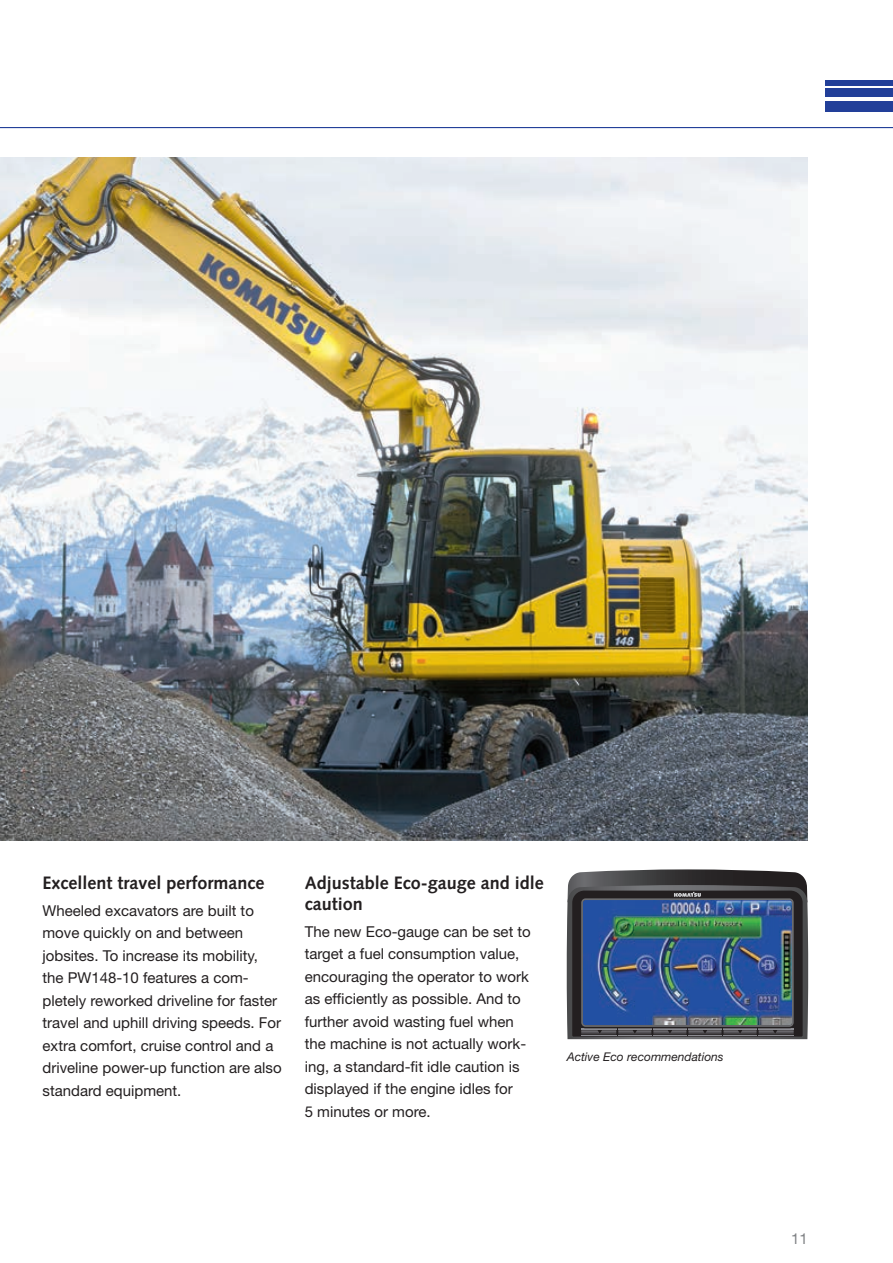
<style>
.page{position:relative;width:893px;height:1263px;background:#fff}
.page>*{position:absolute;margin:0;border:0;box-sizing:border-box;transform-origin:0 0}
.t1{font:700 18px/21px "Syntax LTCE";color:#231f20}
.t2{font:15px/22.5px "Helvetica Neue LT Pro";color:#231f20}
.t3{font:15px "Helvetica Neue LT Pro";color:#808285}
.t4{font:italic 12px "Helvetica Neue LT Pro";color:#231f20}
</style>
<div class="page">
<img style="left:0;top:157px;width:808px;height:684px">
<hr style="left:0;top:127px;width:893px;height:1px;background:#223f99">
<div style="left:825px;top:101px;width:68px;height:10px;background:#223f99"></div>
<div style="left:825px;top:89px;width:68px;height:8px;background:#223f99"></div>
<div style="left:825px;top:80px;width:68px;height:5px;background:#223f99"></div>
<img style="left:566px;top:869px;width:242px;height:170px">
<p class="t1" style="left:43px;top:872px;width:223px">Excellent travel performance</p>
<p class="t2" style="left:43px;top:898px;width:241px">Wheeled excavators are built to move quickly on and between jobsites. To increase its mobility, the PW148-10 features a com&shy;pletely reworked driveline for faster travel and uphill driving speeds. For extra comfort, cruise control and a driveline power-up function are also standard equipment.</p>
<p class="t1" style="left:305px;top:872px;width:241px">Adjustable Eco-gauge and idle caution</p>
<p class="t2" style="left:305px;top:919px;width:228px">The new Eco-gauge can be set to target a fuel consumption value, encouraging the operator to work as efficiently as possible. And to further avoid wasting fuel when the machine is not actually work&shy;ing, a standard-fit idle caution is displayed if the engine idles for<br>5 minutes or more.</p>
<p class="t4" style="left:567px;top:1049px;width:158px">Active Eco recommendations</p>
<p class="t3" style="left:791px;top:1229px;width:18px">11</p>
</div>
